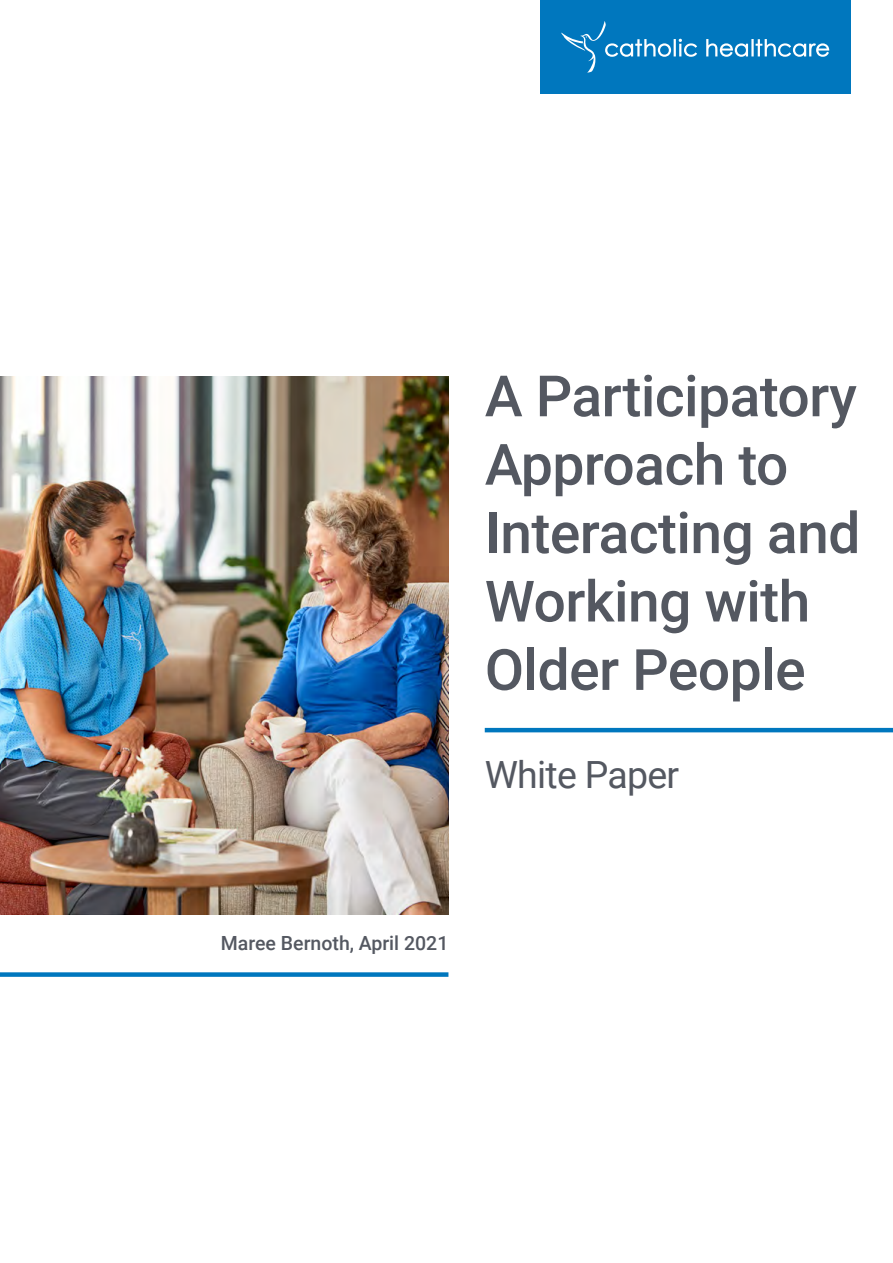
<style>
.page{position:relative;width:893px;height:1263px;background:#fff}
.page>*{position:absolute;margin:0;border:0;box-sizing:border-box;transform-origin:0 0}
.t1{font:500 57px/68.4px "Roboto";letter-spacing:-.01em;color:#545861}
.t2{font:37.5px "Roboto";letter-spacing:-.02em;color:#545861}
.t3{font:500 19.5px "Roboto";color:#545861}
</style>
<div class="page">
<img style="left:0;top:376px;width:448px;height:538px">
<div style="left:0;top:972px;width:448px;height:5px;background:#0077be"></div>
<hr style="left:485px;top:728px;width:408px;height:4px;background:#0077be">
<div style="left:540px;top:0;width:310px;height:94px;background:#0077be"></div>
<svg style="left:561px;top:21px;width:136px;height:52px"></svg>
<svg style="left:706px;top:39px;width:123px;height:18px"></svg>
<p class="t1" style="left:485px;top:360px;width:377px">A Participatory<br>Approach to<br>Interacting and<br>Working with<br>Older People</p>
<p class="t2" style="left:485px;top:748px;width:196px">White Paper</p>
<p class="t3" style="left:221px;top:929px;width:229px">Maree Bernoth, April 2021</p>
</div>
